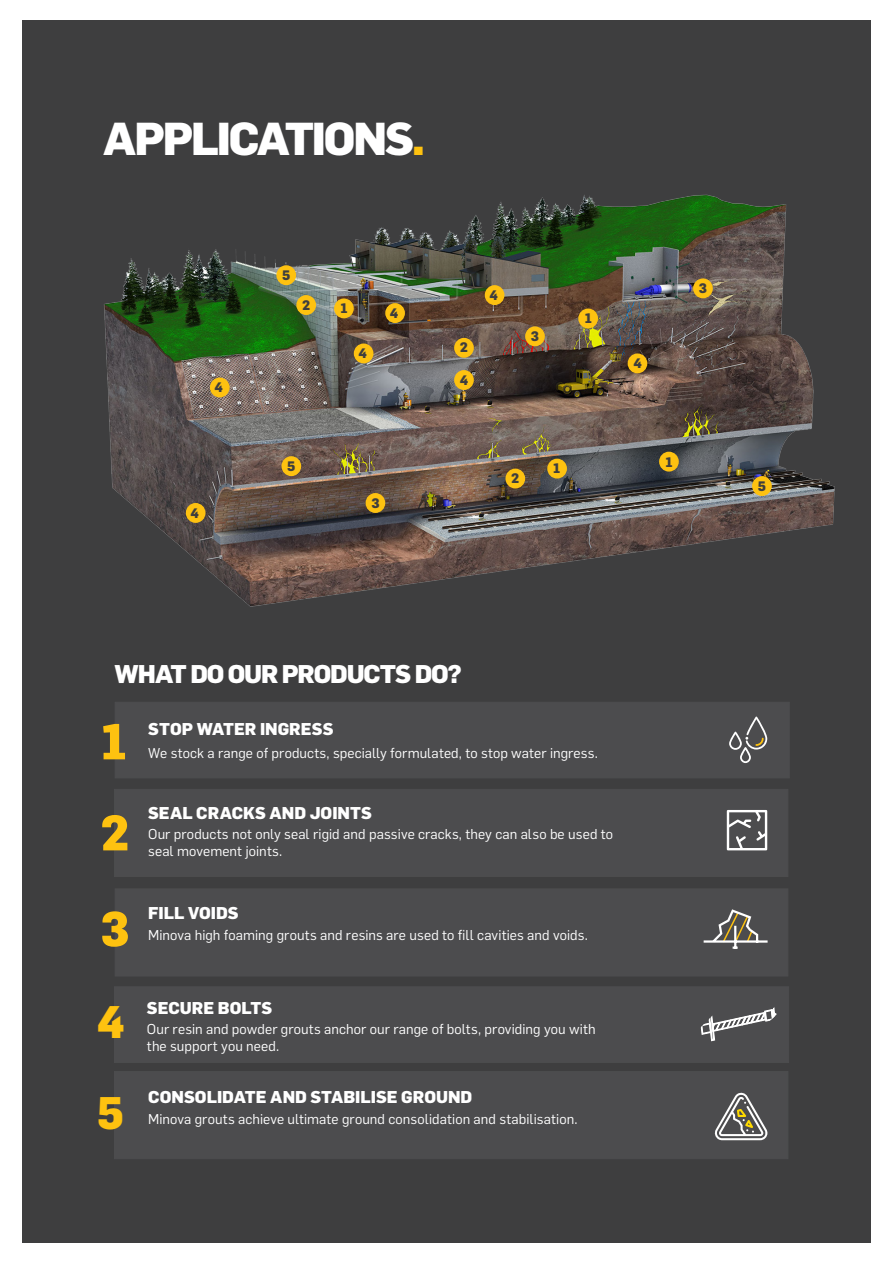
<style>
.page{position:relative;width:893px;height:1263px;background:#fff}
.page>*{position:absolute;margin:0;border:0;box-sizing:border-box;transform-origin:0 0}
.Brochure_headline_wh{font:800 45.3px "Flama";letter-spacing:-.045em;color:#fff}
.Legal_text{font:800 44.85px "Flama";color:#fec210}
.Brochure_headline_wh-2{font:800 25.2px "Flama";letter-spacing:-.045em;color:#fff}
.Subheading_2{font:800 16.8px "Flama";color:#fff}
.Copy_neg{font:13.95px/16.8px "Flama";letter-spacing:.005em;color:#fff}
.Subheading_2-2{font:13.95px "Flama";letter-spacing:.005em;color:#fff}
.Subheading_2-3{font:800 13.5px "Flama";color:#3e3e3f}
.s1{color:#fec210}
</style>
<div class="page">
<div style="left:22px;top:20px;width:849px;height:1222px;background:#3e3e3f"></div>
<div style="left:115px;top:888px;width:673px;height:88px;background:#4c4c4e"></div>
<div style="left:114px;top:789px;width:674px;height:88px;background:#4c4c4e"></div>
<div style="left:115px;top:702px;width:675px;height:76px;background:#4c4c4e"></div>
<svg style="left:729px;top:716px;width:38px;height:47px"></svg>
<svg style="left:703px;top:909px;width:65px;height:40px"></svg>
<svg style="left:103px;top:724px;width:22px;height:35px"></svg>
<svg style="left:102px;top:911px;width:26px;height:36px"></svg>
<svg style="left:102px;top:815px;width:25px;height:35px"></svg>
<svg style="left:727px;top:810px;width:40px;height:40px"></svg>
<div style="left:114px;top:1071px;width:674px;height:88px;background:#4c4c4e"></div>
<div style="left:114px;top:986px;width:675px;height:77px;background:#4c4c4e"></div>
<svg style="left:700px;top:1007px;width:77px;height:35px"></svg>
<svg style="left:715px;top:1092px;width:52px;height:48px"></svg>
<img style="left:104px;top:194px;width:731px;height:413px">
<div style="left:753px;top:477px;width:18px;height:18px;background:#fec210;border-radius:50%"></div>
<div style="left:752px;top:476px;width:20px;height:20px;border:2px solid #fec210;border-radius:50%"></div>
<div style="left:277px;top:266px;width:18px;height:18px;background:#fec210;border-radius:50%"></div>
<div style="left:276px;top:265px;width:20px;height:20px;border:2px solid #fec210;border-radius:50%"></div>
<div style="left:187px;top:504px;width:18px;height:18px;background:#fec210;border-radius:50%"></div>
<div style="left:186px;top:503px;width:19px;height:20px;border:2px solid #fec210;border-radius:50%"></div>
<div style="left:386px;top:304px;width:18px;height:18px;background:#fec210;border-radius:50%"></div>
<div style="left:385px;top:303px;width:20px;height:20px;border:2px solid #fec210;border-radius:50%"></div>
<div style="left:485px;top:286px;width:19px;height:18px;background:#fec210;border-radius:50%"></div>
<div style="left:485px;top:285px;width:19px;height:20px;border:2px solid #fec210;border-radius:50%"></div>
<div style="left:455px;top:339px;width:18px;height:18px;background:#fec210;border-radius:50%"></div>
<div style="left:454px;top:338px;width:20px;height:20px;border:2px solid #fec210;border-radius:50%"></div>
<div style="left:548px;top:459px;width:18px;height:19px;background:#fec210;border-radius:50%"></div>
<div style="left:547px;top:459px;width:20px;height:19px;border:2px solid #fec210;border-radius:50%"></div>
<div style="left:526px;top:327px;width:18px;height:18px;background:#fec210;border-radius:50%"></div>
<div style="left:525px;top:326px;width:20px;height:20px;border:2px solid #fec210;border-radius:50%"></div>
<div style="left:297px;top:296px;width:18px;height:18px;background:#fec210;border-radius:50%"></div>
<div style="left:296px;top:295px;width:20px;height:20px;border:2px solid #fec210;border-radius:50%"></div>
<div style="left:579px;top:309px;width:18px;height:19px;background:#fec210;border-radius:50%"></div>
<div style="left:578px;top:309px;width:20px;height:19px;border:2px solid #fec210;border-radius:50%"></div>
<div style="left:355px;top:344px;width:18px;height:19px;background:#fec210;border-radius:50%"></div>
<div style="left:354px;top:343px;width:19px;height:20px;border:2px solid #fec210;border-radius:50%"></div>
<div style="left:455px;top:371px;width:18px;height:18px;background:#fec210;border-radius:50%"></div>
<div style="left:454px;top:370px;width:20px;height:20px;border:2px solid #fec210;border-radius:50%"></div>
<div style="left:694px;top:279px;width:18px;height:19px;background:#fec210;border-radius:50%"></div>
<div style="left:693px;top:278px;width:20px;height:20px;border:2px solid #fec210;border-radius:50%"></div>
<div style="left:335px;top:299px;width:18px;height:19px;background:#fec210;border-radius:50%"></div>
<div style="left:334px;top:298px;width:20px;height:20px;border:2px solid #fec210;border-radius:50%"></div>
<div style="left:660px;top:452px;width:18px;height:19px;background:#fec210;border-radius:50%"></div>
<div style="left:659px;top:452px;width:20px;height:20px;border:2px solid #fec210;border-radius:50%"></div>
<div style="left:506px;top:469px;width:18px;height:19px;background:#fec210;border-radius:50%"></div>
<div style="left:505px;top:469px;width:20px;height:19px;border:2px solid #fec210;border-radius:50%"></div>
<div style="left:366px;top:494px;width:18px;height:18px;background:#fec210;border-radius:50%"></div>
<div style="left:366px;top:493px;width:19px;height:20px;border:2px solid #fec210;border-radius:50%"></div>
<div style="left:211px;top:378px;width:18px;height:19px;background:#fec210;border-radius:50%"></div>
<div style="left:210px;top:377px;width:20px;height:20px;border:2px solid #fec210;border-radius:50%"></div>
<div style="left:628px;top:354px;width:19px;height:19px;background:#fec210;border-radius:50%"></div>
<div style="left:628px;top:353px;width:19px;height:20px;border:2px solid #fec210;border-radius:50%"></div>
<div style="left:282px;top:457px;width:18px;height:18px;background:#fec210;border-radius:50%"></div>
<div style="left:281px;top:456px;width:20px;height:20px;border:2px solid #fec210;border-radius:50%"></div>
<p class="Brochure_headline_wh" style="left:103px;top:106px;width:324px">APPLICATIONS<span class="s1">.</span></p>
<p class="Subheading_2-3" style="left:215px;top:377px;width:10px">4</p>
<p class="Subheading_2-3" style="left:191px;top:503px;width:10px">4</p>
<p class="Subheading_2-3" style="left:282px;top:265px;width:10px">5</p>
<p class="Subheading_2-3" style="left:302px;top:295px;width:10px">2</p>
<p class="Subheading_2-3" style="left:341px;top:299px;width:9px">1</p>
<p class="Subheading_2-3" style="left:358px;top:343px;width:10px">4</p>
<p class="Subheading_2-3" style="left:390px;top:303px;width:10px">4</p>
<p class="Subheading_2-3" style="left:287px;top:456px;width:10px">5</p>
<p class="Subheading_2-3" style="left:371px;top:493px;width:10px">3</p>
<p class="Subheading_2-3" style="left:460px;top:338px;width:10px">2</p>
<p class="Subheading_2-3" style="left:460px;top:370px;width:10px">4</p>
<p class="Subheading_2-3" style="left:489px;top:285px;width:10px">4</p>
<p class="Subheading_2-3" style="left:531px;top:326px;width:10px">3</p>
<p class="Subheading_2-3" style="left:585px;top:309px;width:9px">1</p>
<p class="Subheading_2-3" style="left:511px;top:468px;width:10px">2</p>
<p class="Subheading_2-3" style="left:553px;top:459px;width:9px">1</p>
<p class="Subheading_2-3" style="left:633px;top:353px;width:10px">4</p>
<p class="Subheading_2-3" style="left:699px;top:278px;width:10px">3</p>
<p class="Subheading_2-3" style="left:666px;top:452px;width:9px">1</p>
<p class="Subheading_2-3" style="left:758px;top:476px;width:10px">5</p>
<p class="Brochure_headline_wh-2" style="left:114px;top:656px;width:349px">WHAT DO OUR PRODUCTS DO?</p>
<p class="Subheading_2" style="left:148px;top:716px;width:187px">STOP WATER INGRESS</p>
<p class="Copy_neg" style="left:148px;top:744px;width:451px">We stock a range of products, specially formulated, to stop water ingress.</p>
<p class="Subheading_2" style="left:148px;top:800px;width:225px">SEAL CRACKS AND JOINTS</p>
<p class="Copy_neg" style="left:148px;top:825px;width:466px">Our products not only seal rigid and passive cracks, they can also be used to seal movement joints.</p>
<p class="Legal_text" style="left:97px;top:989px;width:29px">4</p>
<p class="Legal_text" style="left:97px;top:1081px;width:29px">5</p>
<p class="Subheading_2" style="left:148px;top:901px;width:92px">FILL VOIDS</p>
<p class="Copy_neg" style="left:148px;top:926px;width:441px">Minova high foaming grouts and resins are used to fill cavities and voids.</p>
<p class="Subheading_2" style="left:147px;top:995px;width:127px">SECURE BOLTS</p>
<p class="Copy_neg" style="left:147px;top:1020px;width:450px">Our resin and powder grouts anchor our range of bolts, providing you with the support you need.</p>
<p class="Subheading_2" style="left:148px;top:1084px;width:325px">CONSOLIDATE AND STABILISE GROUND</p>
<p class="Subheading_2-2" style="left:148px;top:1109px;width:431px">Minova grouts achieve ultimate ground consolidation and stabilisation.</p>
</div>
